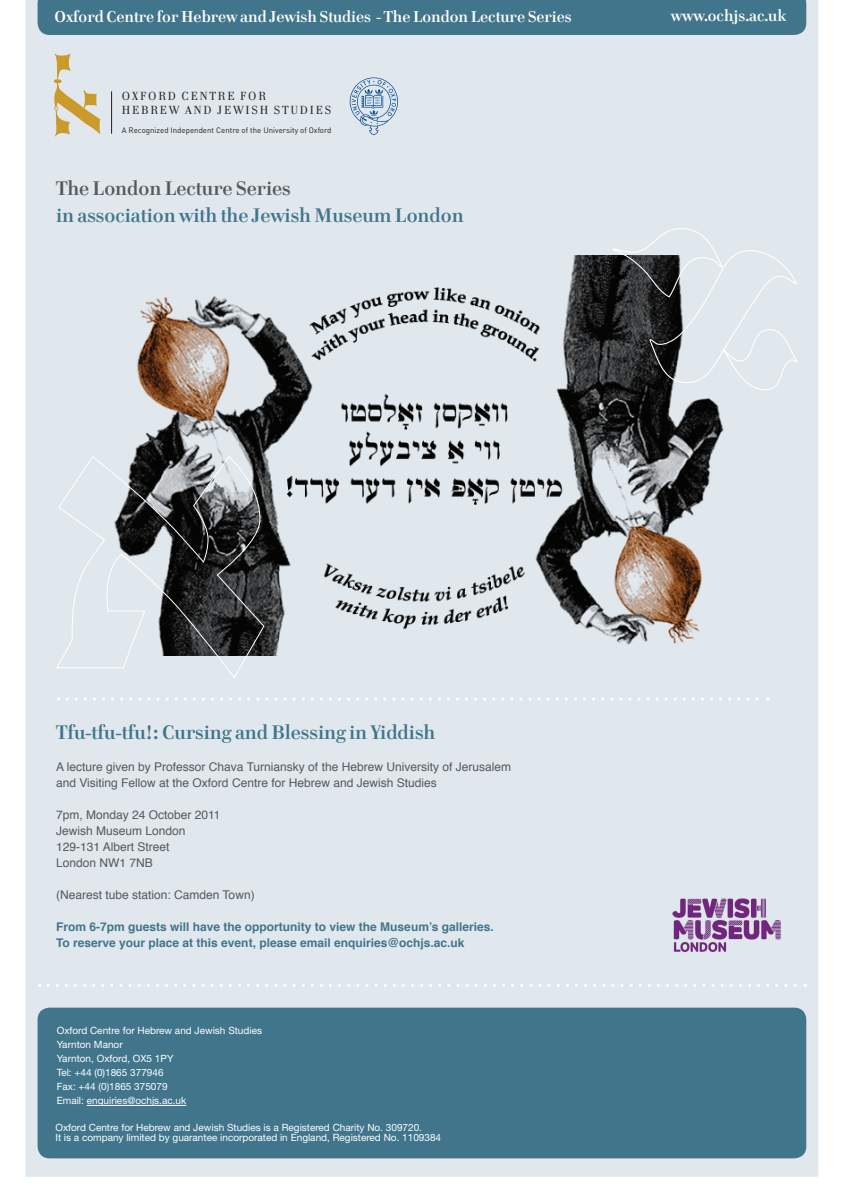
<style>
.page{position:relative;width:851px;height:1191px;background:#fff}
.page>*{position:absolute;margin:0;border:0;box-sizing:border-box;transform-origin:0 0}
.t1{font:700 20px "Cellini";color:#40758b}
.t2{font:700 20px "Cellini";color:#57585a}
.t3{font:700 16px "Cellini";color:#fff}
.t4{font:12px/16px "Helvetica";color:#57585a}
.t5{font:700 12px/16px "Helvetica";color:#40758b}
.t6{font:12px/14.4px "Cellini";letter-spacing:.15em;color:#231f20}
.t7{font:10px/14px "Helvetica Neue";color:#fff}
.t8{font:7.9px "DIN";color:#231f20}
</style>
<div class="page">
<div style="left:26px;top:0;width:792px;height:1176px;background:#e1e8ed"></div>
<div style="left:38px;top:0;width:768px;height:35px;background:#40758b"></div>
<svg style="left:67px;top:697px;width:701px;height:3px"></svg>
<svg style="left:48px;top:984px;width:757px;height:3px"></svg>
<div style="left:38px;top:1007px;width:768px;height:151px;background:#40758b;border-radius:12px"></div>
<hr style="left:87px;top:1105px;width:99px;height:1px;background:#fff">
<hr style="left:111px;top:91px;width:1px;height:43px;background:#231f20">
<svg style="left:349px;top:77px;width:49px;height:58px;background:#b9cbdc"></svg>
<svg style="left:54px;top:54px;width:46px;height:82px;background:#d9cead"></svg>
<img style="left:110px;top:256px;width:617px;height:400px">
<svg style="left:55px;top:455px;width:210px;height:224px;background:#8e9295"></svg>
<img style="left:658px;top:886px;width:138px;height:77px">
<svg style="left:611px;top:226px;width:187px;height:166px;background:#a9aeb2"></svg>
<h2 class="t3" style="left:54px;top:7px;width:518px">Oxford Centre for Hebrew and Jewish Studies - The London Lecture Series</h2>
<h2 class="t3" style="left:670px;top:6px;width:117px">www.ochjs.ac.uk</h2>
<p class="t6" style="left:122px;top:89px;width:211px">OXFORD CENTRE FOR<br>HEBREW AND JEWISH STUDIES</p>
<p class="t8" style="left:122px;top:125px;width:211px">A Recognized Independent Centre of the University of Oxford</p>
<h1 class="t2" style="left:56px;top:177px;width:236px">The London Lecture Series</h1>
<h1 class="t1" style="left:56px;top:204px;width:409px">in association with the Jewish Museum London</h1>
<h1 class="t1" style="left:56px;top:721px;width:381px">Tfu-tfu-tfu!: Cursing and Blessing in Yiddish</h1>
<p class="t4" style="left:56px;top:759px;width:456px">A lecture given by Professor Chava Turniansky of the Hebrew University of Jerusalem and Visiting Fellow at the Oxford Centre for Hebrew and Jewish Studies</p>
<p class="t4" style="left:56px;top:807px;width:166px">7pm, Monday 24 October 2011<br>Jewish Museum London<br>129-131 Albert Street<br>London NW1 7NB</p>
<p class="t4" style="left:56px;top:887px;width:200px">(Nearest tube station: Camden Town)</p>
<p class="t5" style="left:56px;top:919px;width:439px">From 6-7pm guests will have the opportunity to view the Museum’s galleries.<br>To reserve your place at this event, please email enquiries@ochjs.ac.uk</p>
<p class="t7" style="left:57px;top:1023px;width:207px">Oxford Centre for Hebrew and Jewish Studies<br>Yarnton Manor<br>Yarnton, Oxford, OX5 1PY<br>Tel: +44 (0)1865 377946<br>Fax: +44 (0)1865 375079<br>Email: enquiries@ochjs.ac.uk</p>
<p class="t7" style="left:55px;top:1122px;width:387px;line-height:10px">Oxford Centre for Hebrew and Jewish Studies is a Registered Charity No. 309720.<br>It is a company limited by guarantee incorporated in England, Registered No. 1109384</p>
</div>
